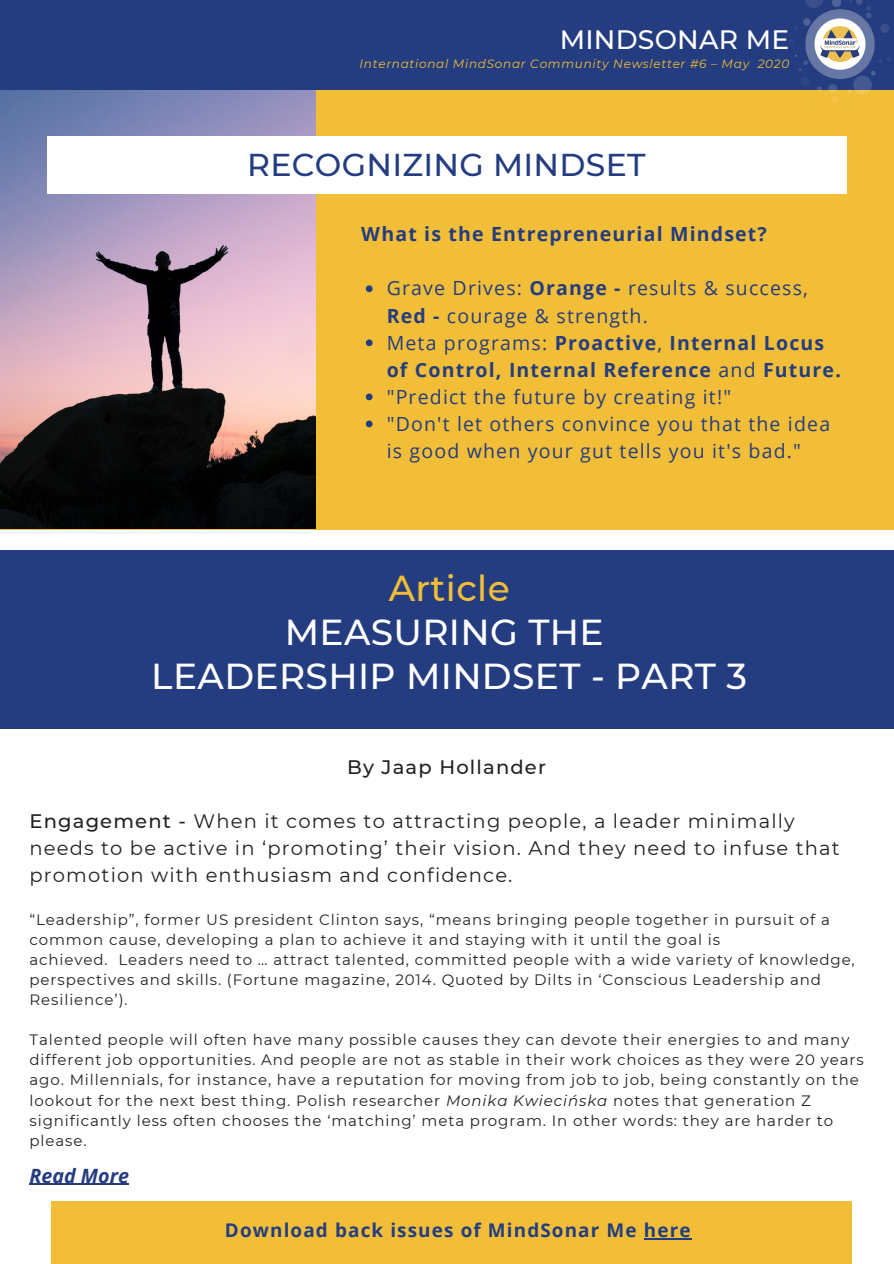
<style>
.page{position:relative;width:894px;height:1264px;background:#fff}
.page>*{position:absolute;margin:0;border:0;box-sizing:border-box;transform-origin:0 0}
.t1{font:500 36px/44px "Montserrat";letter-spacing:.01em;color:#fff;text-align:center}
.t2{font:500 36px "Montserrat";letter-spacing:.01em;color:#f3be37}
.t3{font:500 31.5px "Montserrat";letter-spacing:.01em;color:#243d80}
.t4{font:500 26.55px "Montserrat";letter-spacing:.01em;color:#fff}
.t5{font:italic 700 19.65px "Open Sans";color:#243d80}
.t6{font:19.5px/27px "Open Sans";letter-spacing:.06em;color:#243d80}
.t7{font:19.5px/27.2px "Montserrat";letter-spacing:.06em;color:#222}
.t8{font:700 19.5px "Open Sans";letter-spacing:.06em;color:#243d80}
.t9{font:500 19.5px "Montserrat";letter-spacing:.06em;color:#222}
.t10{font:700 18.9px "Open Sans";letter-spacing:.06em;color:#243d80}
.t11{font:15px/20.1px "Montserrat";letter-spacing:.06em;color:#222}
.t12{font:italic 12px "Montserrat";letter-spacing:.06em;color:#f3be37}
.s1{font-weight:700}
.s2{font-weight:500}
.s3{font-style:italic}
</style>
<div class="page">
<div style="left:0;top:89px;width:893px;height:441px;background:#f3be37"></div>
<img style="left:0;top:90px;width:315px;height:438px">
<svg style="left:366px;top:285px;width:6px;height:7px"></svg>
<svg style="left:366px;top:339px;width:6px;height:7px"></svg>
<svg style="left:366px;top:393px;width:6px;height:7px"></svg>
<svg style="left:366px;top:420px;width:6px;height:7px"></svg>
<div style="left:0;top:550px;width:893px;height:178px;background:#243d80"></div>
<div style="left:0;top:0;width:893px;height:90px;background:#243d80"></div>
<img style="left:791px;top:0;width:99px;height:105px">
<div style="left:46px;top:136px;width:800px;height:57px;background:#fff"></div>
<hr style="left:29px;top:1183px;width:100px;height:1px;background:#243d80">
<div style="left:52px;top:1200px;width:799px;height:63px;background:#f3be37"></div>
<hr style="left:643px;top:1238px;width:48px;height:1px;background:#243d80">
<h3 class="t4" style="left:559px;top:23px;width:231px">MINDSONAR ME</h3>
<p class="t12" style="left:359px;top:56px;width:431px">International MindSonar Community Newsletter #6 – May 2020</p>
<h2 class="t3" style="left:247px;top:145px;width:400px">RECOGNIZING MINDSET</h2>
<h3 class="t8" style="left:361px;top:220px;width:407px">What is the Entrepreneurial Mindset?</h3>
<p class="t6" style="left:386px;top:274px;width:455px">Grave Drives: <span class="s1">Orange -</span> results &amp; success, <span class="s1">Red -</span> courage &amp; strength.<br>Meta programs: <span class="s1">Proactive</span>, <span class="s1">Internal Locus of Control, Internal Reference</span> and <span class="s1">Future. </span>"Predict the future by creating it!"<br>"Don't let others convince you that the idea is good when your gut tells you it's bad."</p>
<h1 class="t2" style="left:388px;top:566px;width:122px">Article</h1>
<h1 class="t1" style="left:151px;top:610px;width:597px">MEASURING THE<br>LEADERSHIP MINDSET - PART 3</h1>
<h3 class="t9" style="left:347px;top:754px;width:200px">By Jaap Hollander</h3>
<h3 class="t7" style="left:29px;top:807px;width:811px"><span class="s2">Engagement -</span> When it comes to attracting people, a leader minimally needs to be active in ‘promoting’ their vision. And they need to infuse that promotion with enthusiasm and confidence.</h3>
<p class="t11" style="left:29px;top:909px;width:826px">“Leadership”, former US president Clinton says, “means bringing people together in pursuit of a common cause, developing a plan to achieve it and staying with it until the goal is<br>achieved. Leaders need to … attract talented, committed people with a wide variety of knowledge, perspectives and skills. (Fortune magazine, 2014. Quoted by Dilts in ‘Conscious Leadership and Resilience’).</p>
<p class="t11" style="left:29px;top:1029px;width:835px">Talented people will often have many possible causes they can devote their energies to and many different job opportunities. And people are not as stable in their work choices as they were 20 years ago. Millennials, for instance, have a reputation for moving from job to job, being constantly on the lookout for the next best thing. Polish researcher <span class="s3">Monika Kwiecińska</span> notes that generation Z significantly less often chooses the ‘matching’ meta program. In other words: they are harder to please.</p>
<h3 class="t5" style="left:29px;top:1161px;width:101px">Read More</h3>
<p class="t10" style="left:225px;top:1216px;width:467px">Download back issues of MindSonar Me here</p>
</div>
